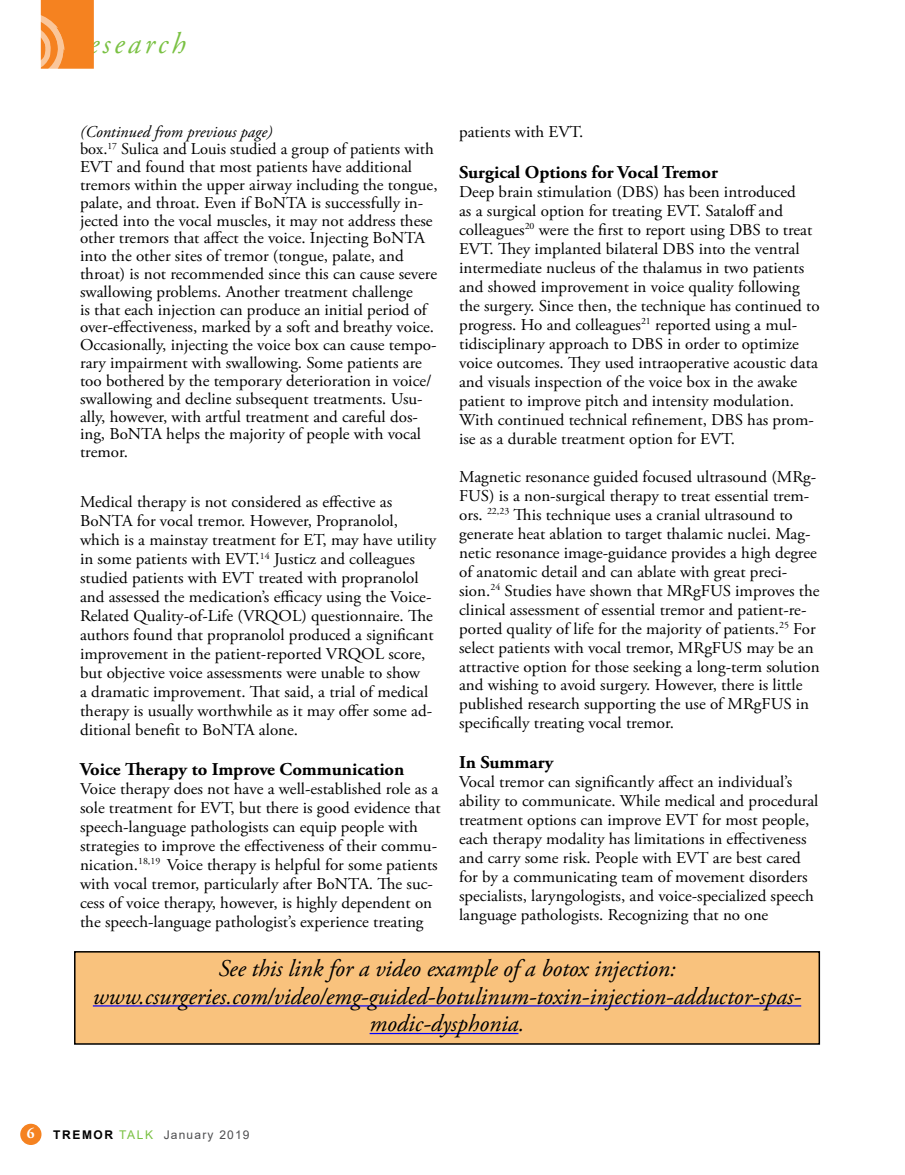
<style>
.page{position:relative;width:905px;height:1175px;background:#fff}
.page>*{position:absolute;margin:0;border:0;box-sizing:border-box;transform-origin:0 0}
.t1{font:italic 29.7px "Adobe Garamond Pro";letter-spacing:.12em;color:#7ac143}
.t2{font:italic 24px/27.6px "Adobe Garamond Pro";color:#000;text-align:center}
.t3{font:700 18px "Adobe Garamond Pro";color:#000}
.t4{font:16.5px/19px "Adobe Garamond Pro";color:#000}
.t5{font:700 15px "Adobe Garamond Pro";color:#fff}
.t6{font:12px "Arial";letter-spacing:.1em;color:#4d4d4f}
.s1{font-style:italic}
.s2{font-weight:700;color:#000}
.s3{color:#7ac143}
</style>
<div class="page">
<div style="left:21px;top:1124px;width:20px;height:20px;background:#f58220;border-radius:50%"></div>
<div style="left:20px;top:1123px;width:21px;height:22px;border:2px solid #f58220;border-radius:50%"></div>
<svg style="left:40px;top:0;width:54px;height:69px;background:#f58f37"></svg>
<div style="left:75px;top:951px;width:744px;height:93px;background:#f9c27d"></div>
<hr style="left:93px;top:1005px;width:708px;height:1px;background:#00f">
<hr style="left:369px;top:1033px;width:149px;height:1px;background:#00f">
<div style="left:74px;top:951px;width:746px;height:93px;border:2px solid #000"></div>
<h1 class="t1" style="left:76px;top:26px;width:111px">research</h1>
<p class="t4" style="left:80px;top:123px;width:359px;line-height:17.9px"><span class="s1">(Continued from previous page)<br></span>box.<sup>17</sup> Sulica and Louis studied a group of patients with EVT and found that most patients have additional tremors within the upper airway including the tongue, palate, and throat. Even if BoNTA is successfully in&shy;jected into the vocal muscles, it may not address these other tremors that affect the voice. Injecting BoNTA into the other sites of tremor (tongue, palate, and throat) is not recommended since this can cause severe swallowing problems. Another treatment challenge<br>is that each injection can produce an initial period of over-effectiveness, marked by a soft and breathy voice.<br>Occasionally, injecting the voice box can cause tempo&shy;rary impairment with swallowing. Some patients are too bothered by the temporary deterioration in voice/ swallowing and decline subsequent treatments. Usu&shy;ally, however, with artful treatment and careful dos&shy;ing, BoNTA helps the majority of people with vocal tremor.</p>
<p class="t4" style="left:80px;top:493px;width:358px">Medical therapy is not considered as effective as BoNTA for vocal tremor. However, Propranolol, which is a mainstay treatment for ET, may have utility in some patients with EVT.<sup>14</sup> Justicz and colleagues studied patients with EVT treated with propranolol and assessed the medication’s efficacy using the Voice-Related Quality-of-Life (VRQOL) questionnaire. The authors found that propranolol produced a significant improvement in the patient-reported VRQOL score, but objective voice assessments were unable to show<br>a dramatic improvement. That said, a trial of medical therapy is usually worthwhile as it may offer some ad&shy;ditional benefit to BoNTA alone.</p>
<p class="t3" style="left:80px;top:758px;width:326px">Voice Therapy to Improve Communication</p>
<p class="t4" style="left:80px;top:779px;width:362px">Voice therapy does not have a well-established role as a sole treatment for EVT, but there is good evidence that speech-language pathologists can equip people with strategies to improve the effectiveness of their commu&shy;nication.<sup>18,19</sup> Voice therapy is helpful for some patients with vocal tremor, particularly after BoNTA. The suc&shy;cess of voice therapy, however, is highly dependent on the speech-language pathologist’s experience treating</p>
<p class="t4" style="left:459px;top:122px;width:126px">patients with EVT.</p>
<p class="t3" style="left:459px;top:162px;width:260px">Surgical Options for Vocal Tremor</p>
<p class="t4" style="left:459px;top:183px;width:362px">Deep brain stimulation (DBS) has been introduced<br>as a surgical option for treating EVT. Sataloff and colleagues<sup>20</sup> were the first to report using DBS to treat EVT. They implanted bilateral DBS into the ventral intermediate nucleus of the thalamus in two patients and showed improvement in voice quality following the surgery. Since then, the technique has continued to progress. Ho and colleagues<sup>21</sup> reported using a mul&shy;tidisciplinary approach to DBS in order to optimize voice outcomes. They used intraoperative acoustic data and visuals inspection of the voice box in the awake patient to improve pitch and intensity modulation.<br>With continued technical refinement, DBS has prom&shy;ise as a durable treatment option for EVT.</p>
<p class="t4" style="left:459px;top:467px;width:362px">Magnetic resonance guided focused ultrasound (MRg-FUS) is a non-surgical therapy to treat essential trem&shy;ors. <sup>22,23</sup> This technique uses a cranial ultrasound to generate heat ablation to target thalamic nuclei. Mag&shy;netic resonance image-guidance provides a high degree of anatomic detail and can ablate with great preci&shy;sion.<sup>24</sup> Studies have shown that MRgFUS improves the clinical assessment of essential tremor and patient-re&shy;ported quality of life for the majority of patients.<sup>25</sup> For select patients with vocal tremor, MRgFUS may be an attractive option for those seeking a long-term solution and wishing to avoid surgery. However, there is little published research supporting the use of MRgFUS in specifically treating vocal tremor.</p>
<p class="t3" style="left:459px;top:752px;width:96px">In Summary</p>
<p class="t4" style="left:459px;top:773px;width:361px">Vocal tremor can significantly affect an individual’s ability to communicate. While medical and procedural treatment options can improve EVT for most people, each therapy modality has limitations in effectiveness and carry some risk. People with EVT are best cared for by a communicating team of movement disorders specialists, laryngologists, and voice-specialized speech language pathologists. Recognizing that no one</p>
<h2 class="t2" style="left:93px;top:955px;width:709px">See this link for a video example of a botox injection: www.csurgeries.com/video/emg-guided-botulinum-toxin-injection-adductor-spas&shy;modic-dysphonia.</h2>
<p class="t5" style="left:27px;top:1124px;width:9px">6</p>
<p class="t6" style="left:53px;top:1126px;width:198px"><span class="s2">TREMOR</span> <span class="s3">TALK</span> January 2019</p>
</div>
